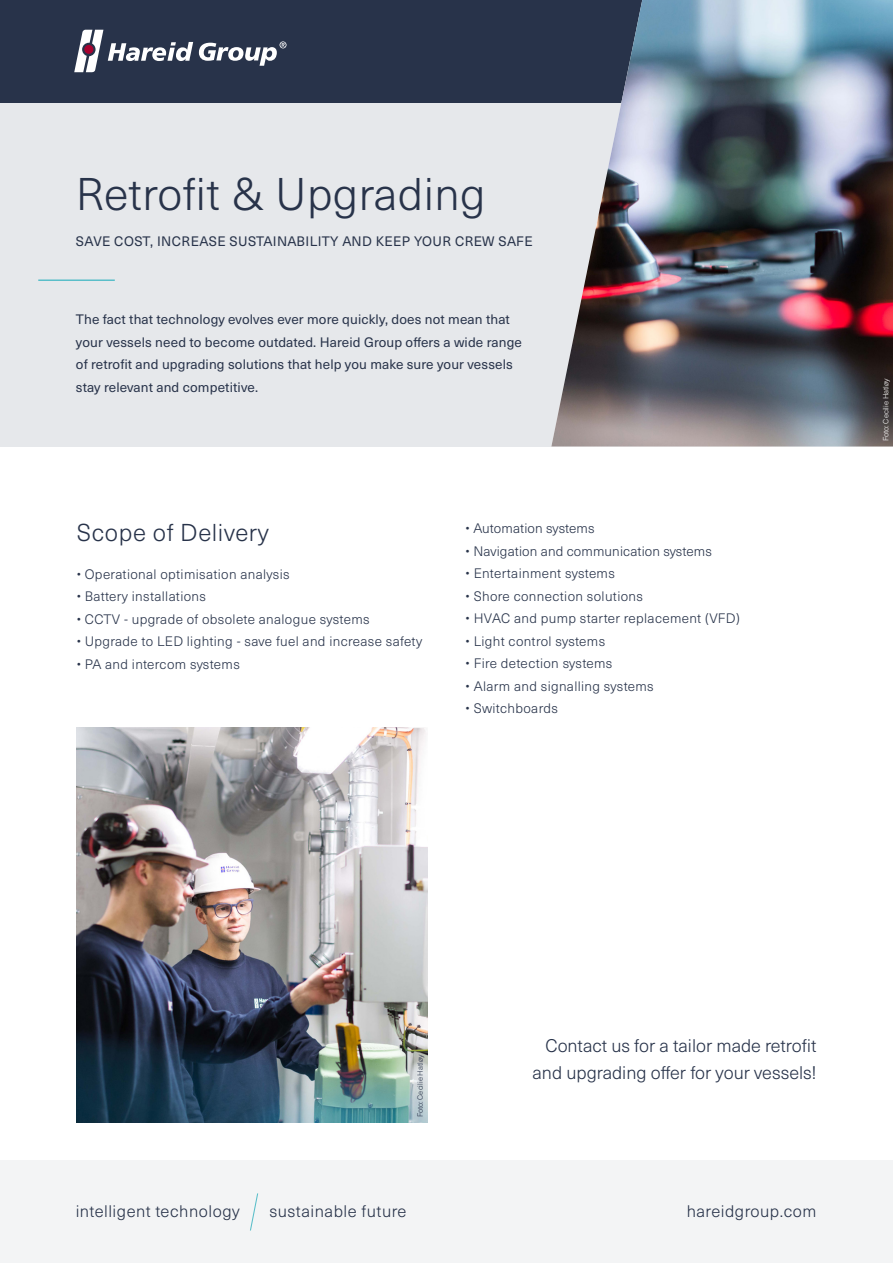
<style>
.page{position:relative;width:893px;height:1263px;background:#fff}
.page>*{position:absolute;margin:0;border:0;box-sizing:border-box;transform-origin:0 0}
.t1{font:300 45px "Neue Haas Unica W1 G";letter-spacing:.01em;color:#28334a}
.t2{font:300 24px "Neue Haas Unica W1 G";letter-spacing:.025em;color:#28334a}
.t3{font:300 18px "Neue Haas Unica W1 G";color:#28334a}
.t4{font:300 16.5px "Neue Haas Unica W1 G";letter-spacing:.03em;color:#28334a}
.t5{font:300 13.5px "Neue Haas Unica W1 G";letter-spacing:.025em;color:#28334a}
.t6{font:13.5px/22.5px "Neue Haas Unica W1 G";letter-spacing:.01em;color:#28334a}
.t7{font:13.5px "Neue Haas Unica W1 G";letter-spacing:.03em;color:#28334a}
.t8{font:300 7.5px "Neue Haas Unica W1 G";color:#fff}
.t9{font:300 7.5px "Neue Haas Unica W1 G";color:#28334a}
</style>
<div class="page">
<div style="left:0;top:0;width:893px;height:446px;background:#e6e8eb"></div>
<div style="left:0;top:0;width:893px;height:102px;background:#28334a"></div>
<hr style="left:38px;top:279px;width:77px;height:2px;background:#59bec9">
<img style="left:551px;top:0;width:342px;height:446px">
<svg style="left:74px;top:30px;width:119px;height:42px"></svg>
<div style="left:84px;top:45px;width:9px;height:9px;background:#a80330;border-radius:50%"></div>
<svg style="left:199px;top:41px;width:87px;height:25px"></svg>
<div style="left:0;top:1161px;width:893px;height:102px;background:#f3f4f5"></div>
<svg style="left:250px;top:1193px;width:8px;height:37px"></svg>
<img style="left:77px;top:727px;width:350px;height:396px">
<p class="t1" style="left:76px;top:162px;width:411px">Retrofit &amp; Upgrading</p>
<p class="t7" style="left:76px;top:232px;width:458px">SAVE COST, INCREASE SUSTAINABILITY AND KEEP YOUR CREW SAFE</p>
<p class="t6" style="left:76px;top:308px;width:448px">The fact that technology evolves ever more quickly, does not mean that your vessels need to become outdated. Hareid Group offers a wide range of retrofit and upgrading solutions that help you make sure your vessels stay relevant and competitive.</p>
<p class="t2" style="left:77px;top:515px;width:194px">Scope of Delivery</p>
<p class="t5" style="left:77px;top:564px;width:214px">• Operational optimisation analysis</p>
<p class="t5" style="left:77px;top:587px;width:131px">• Battery installations</p>
<p class="t5" style="left:77px;top:609px;width:294px">• CCTV - upgrade of obsolete analogue systems</p>
<p class="t5" style="left:77px;top:632px;width:347px">• Upgrade to LED lighting - save fuel and increase safety</p>
<p class="t5" style="left:77px;top:654px;width:165px">• PA and intercom systems</p>
<p class="t5" style="left:466px;top:519px;width:131px">• Automation systems</p>
<p class="t5" style="left:466px;top:541px;width:248px">• Navigation and communication systems</p>
<p class="t5" style="left:466px;top:564px;width:151px">• Entertainment systems</p>
<p class="t5" style="left:466px;top:586px;width:179px">• Shore connection solutions</p>
<p class="t5" style="left:466px;top:609px;width:276px">• HVAC and pump starter replacement (VFD)</p>
<p class="t5" style="left:466px;top:631px;width:141px">• Light control systems</p>
<p class="t5" style="left:466px;top:654px;width:148px">• Fire detection systems</p>
<p class="t5" style="left:466px;top:676px;width:190px">• Alarm and signalling systems</p>
<p class="t5" style="left:466px;top:699px;width:94px">• Switchboards</p>
<p class="t8" style="left:880px;top:441px;width:64px;rotate:-90deg">Foto: Cecilie Hatløy</p>
<p class="t9" style="left:415px;top:1117px;width:64px;rotate:-90deg">Foto: Cecilie Hatløy</p>
<p class="t3" style="left:545px;top:1033px;width:273px">Contact us for a tailor made retrofit</p>
<p class="t3" style="left:533px;top:1060px;width:285px">and upgrading offer for your vessels!</p>
<p class="t4" style="left:76px;top:1199px;width:165px">intelligent technology</p>
<p class="t4" style="left:269px;top:1199px;width:139px">sustainable future</p>
<p class="t4" style="left:687px;top:1199px;width:131px">hareidgroup.com</p>
</div>
